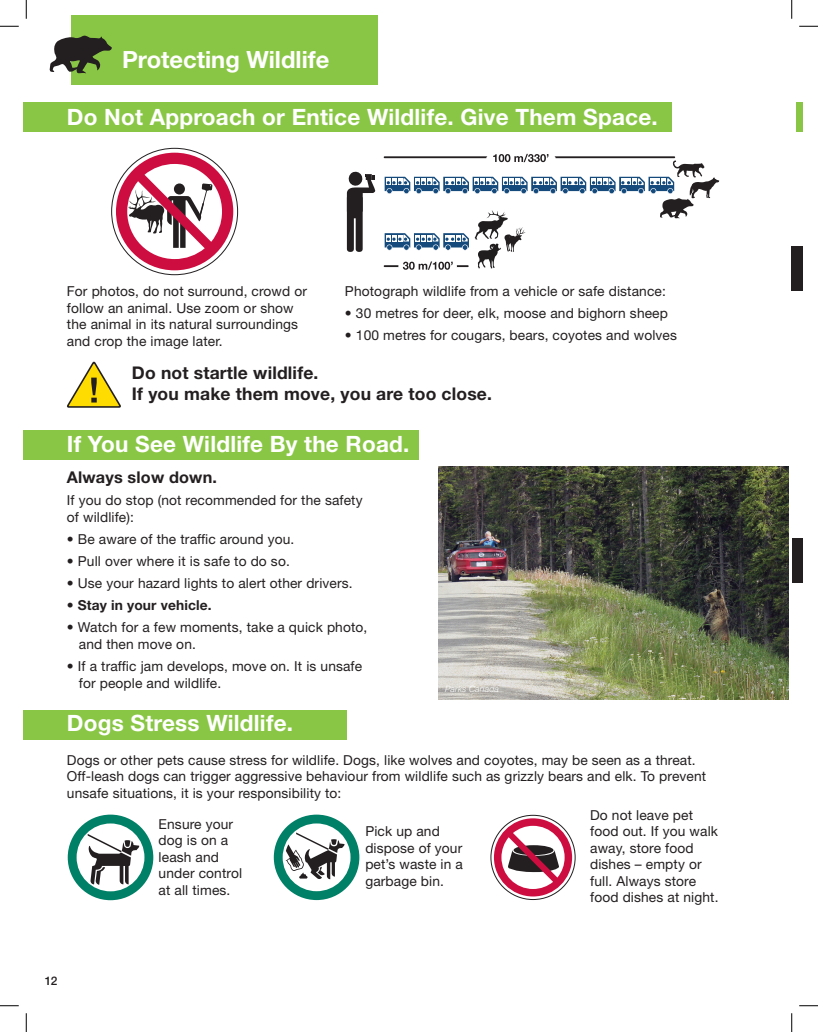
<style>
.page{position:relative;width:818px;height:1032px;background:#fff}
.page>*{position:absolute;margin:0;border:0;box-sizing:border-box;transform-origin:0 0}
.t1{font:700 23.75px "Helvetica Neue LT Std";color:#fff}
.t2{font:700 22.5px "Helvetica Neue LT Std";letter-spacing:.01em;color:#fff}
.t3{font:700 17.5px/21px "Helvetica Neue LT Std";letter-spacing:.01em;color:#231f20}
.t4{font:700 16.25px "Helvetica Neue LT Std";letter-spacing:.01em;color:#231f20}
.t5{font:13.75px/16.5px "Helvetica Neue LT Std";letter-spacing:.01em;color:#231f20}
.t6{font:700 13.75px "Helvetica Neue LT Std";letter-spacing:.01em;color:#231f20}
.t7{font:500 11.88px "Helvetica Neue LT Std";color:#231f20}
.t8{font:italic 300 8.75px "Helvetica Neue LT Std";letter-spacing:.01em;color:#fff}
.s1{font-weight:400}
</style>
<div class="page">
<div style="left:71px;top:15px;width:306px;height:70px;background:#8ac645"></div>
<svg style="left:49px;top:35px;width:63px;height:39px"></svg>
<div style="left:23px;top:430px;width:395px;height:29px;background:#8ac645"></div>
<div style="left:23px;top:103px;width:648px;height:29px;background:#8ac645"></div>
<div style="left:23px;top:710px;width:323px;height:29px;background:#8ac645"></div>
<img style="left:438px;top:466px;width:350px;height:233px">
<svg style="left:494px;top:818px;width:78px;height:78px"></svg>
<svg style="left:67px;top:361px;width:54px;height:46px"></svg>
<svg style="left:112px;top:148px;width:126px;height:127px"></svg>
<svg style="left:116px;top:153px;width:117px;height:117px"></svg>
<hr style="left:383px;top:156px;width:292px;height:2px;background:#231f20">
<hr style="left:383px;top:265px;width:85px;height:2px;background:#231f20">
<svg style="left:384px;top:154px;width:335px;height:116px"></svg>
<svg style="left:347px;top:171px;width:28px;height:81px"></svg>
<svg style="left:68px;top:814px;width:85px;height:86px"></svg>
<svg style="left:274px;top:814px;width:85px;height:85px"></svg>
<div style="left:796px;top:103px;width:6px;height:29px;background:#8ac645"></div>
<div style="left:791px;top:246px;width:11px;height:44px;background:#231f20"></div>
<div style="left:792px;top:538px;width:10px;height:44px;background:#231f20"></div>
<svg style="left:0;top:25px;width:19px;height:2px"></svg>
<svg style="left:799px;top:25px;width:19px;height:2px"></svg>
<svg style="left:0;top:1005px;width:19px;height:1px"></svg>
<svg style="left:799px;top:1005px;width:19px;height:1px"></svg>
<svg style="left:25px;top:0;width:2px;height:19px"></svg>
<svg style="left:25px;top:1013px;width:2px;height:18px"></svg>
<svg style="left:791px;top:0;width:1px;height:19px"></svg>
<svg style="left:791px;top:1013px;width:1px;height:18px"></svg>
<h1 class="t1" style="left:122px;top:44px;width:209px">Protecting Wildlife</h1>
<h2 class="t2" style="left:67px;top:103px;width:592px">Do Not Approach or Entice Wildlife. Give Them Space.</h2>
<p class="t5" style="left:67px;top:282px;width:242px">For photos, do not surround, crowd or follow an animal. Use zoom or show the animal in its natural surroundings and crop the image later.</p>
<p class="t5" style="left:345px;top:282px;width:322px">Photograph wildlife from a vehicle or safe distance:</p>
<p class="t5" style="left:345px;top:305px;width:324px">• 30 metres for deer, elk, moose and bighorn sheep</p>
<p class="t5" style="left:345px;top:327px;width:333px">• 100 metres for cougars, bears, coyotes and wolves</p>
<p class="t3" style="left:132px;top:362px;width:361px">Do not startle wildlife.<br>If you make them move, you are too close.</p>
<h2 class="t2" style="left:67px;top:430px;width:344px">If You See Wildlife By the Road.</h2>
<p class="t4" style="left:67px;top:467px;width:151px">Always slow down.</p>
<p class="t5" style="left:67px;top:492px;width:297px">If you do stop (not recommended for the safety of wildlife):</p>
<p class="t5" style="left:67px;top:530px;width:229px">• Be aware of the traffic around you.</p>
<p class="t5" style="left:67px;top:552px;width:224px">• Pull over where it is safe to do so.</p>
<p class="t5" style="left:67px;top:574px;width:287px">• Use your hazard lights to alert other drivers.</p>
<p class="t6" style="left:67px;top:596px;width:146px"><span class="s1">•</span> Stay in your vehicle.</p>
<p class="t5" style="left:79px;top:619px;width:290px;text-indent:-12px">• Watch for a few moments, take a quick photo, and then move on.</p>
<p class="t5" style="left:79px;top:657px;width:285px;text-indent:-12px">• If a traffic jam develops, move on. It is unsafe for people and wildlife.</p>
<h2 class="t2" style="left:67px;top:709px;width:228px">Dogs Stress Wildlife.</h2>
<p class="t5" style="left:67px;top:751px;width:640px">Dogs or other pets cause stress for wildlife. Dogs, like wolves and coyotes, may be seen as a threat.<br>Off-leash dogs can trigger aggressive behaviour from wildlife such as grizzly bears and elk. To prevent unsafe situations, it is your responsibility to:</p>
<p class="t8" style="left:445px;top:683px;width:55px">Parks Canada</p>
<p class="t5" style="left:159px;top:815px;width:85px">Ensure your dog is on a leash and under control at all times.</p>
<p class="t5" style="left:365px;top:822px;width:99px">Pick up and dispose of your pet’s waste in a garbage bin.</p>
<p class="t5" style="left:590px;top:806px;width:130px">Do not leave pet food out. If you walk away, store food dishes – empty or full. Always store food dishes at night.</p>
<p class="t7" style="left:45px;top:972px;width:14px">12</p>
</div>
